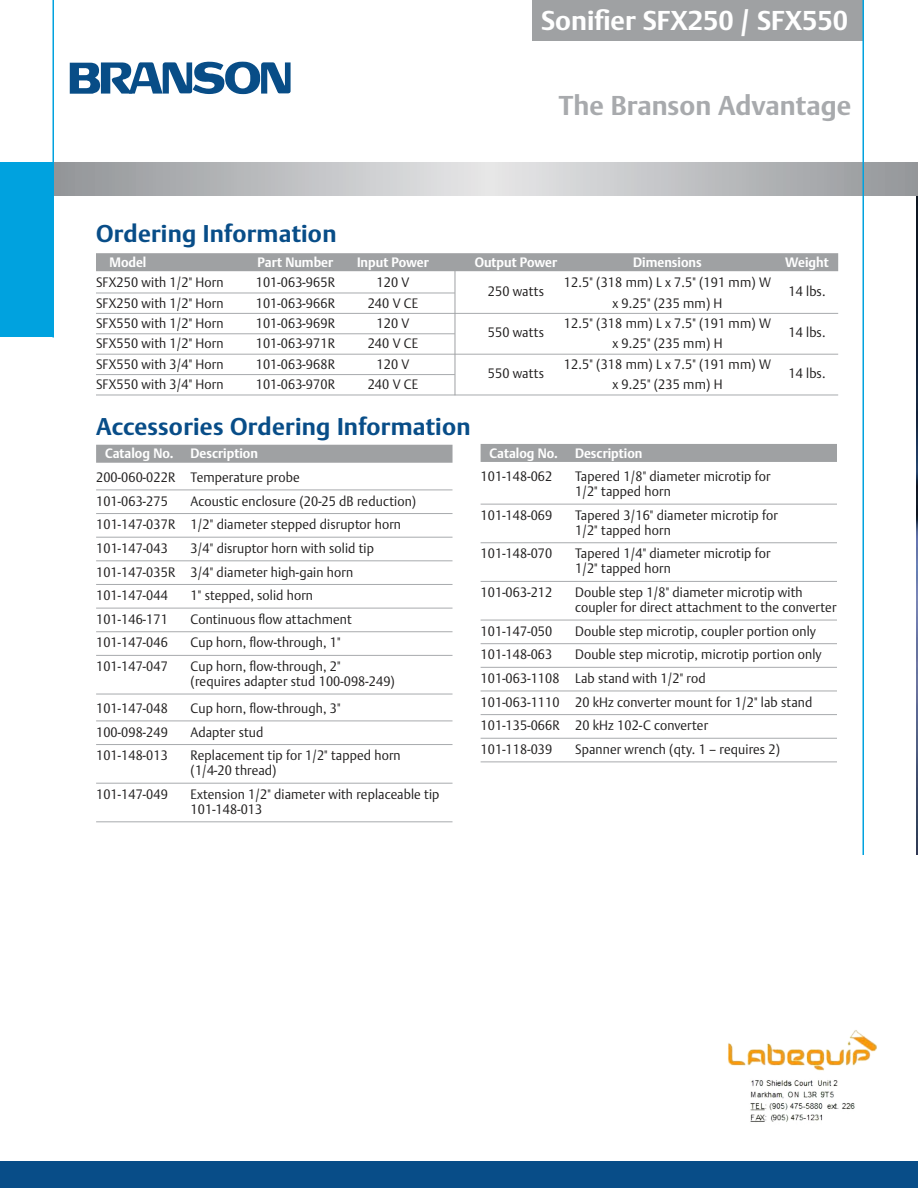
<style>
.page{position:relative;width:918px;height:1188px;background:#fff}
.page>*{position:absolute;margin:0;border:0;box-sizing:border-box;transform-origin:0 0}
.t1{font:700 27px "DTL Argo TOT";color:#fff}
.t2{font:700 27px "DTL Argo TOT";color:#a8aaad}
.t3{font:700 24px "DTL Argo TOT";letter-spacing:.01em;color:#084d88}
.t4{font:300 13.5px/23.7px "DTL Argo TOT";letter-spacing:.01em;color:#201e1e;scale:.95 1}
.t5{font:700 13.5px "DTL Argo TOT";color:#fff;scale:.95 1}
</style>
<div class="page">
<img style="left:917px;top:195px;width:1px;height:660px">
<div style="left:0;top:162px;width:54px;height:175px;background:#00a2df"></div>
<svg style="left:54px;top:162px;width:864px;height:33px;background:#bcbdc0"></svg>
<hr style="left:52px;top:0;width:2px;height:338px;background:#00a2df">
<svg style="left:70px;top:62px;width:221px;height:32px"></svg>
<div style="left:532px;top:0;width:330px;height:40px;background:#9fa1a3"></div>
<hr style="left:863px;top:0;width:1px;height:894px;background:#00a2df">
<div style="left:96px;top:445px;width:357px;height:18px;background:#9fa1a3"></div>
<hr style="left:96px;top:490px;width:357px;height:1px;background:#a8aaad">
<hr style="left:96px;top:513px;width:357px;height:1px;background:#a8aaad">
<hr style="left:96px;top:537px;width:357px;height:1px;background:#a8aaad">
<hr style="left:96px;top:560px;width:357px;height:1px;background:#a8aaad">
<hr style="left:96px;top:584px;width:357px;height:1px;background:#a8aaad">
<hr style="left:96px;top:608px;width:357px;height:1px;background:#a8aaad">
<hr style="left:96px;top:631px;width:357px;height:1px;background:#a8aaad">
<hr style="left:96px;top:655px;width:357px;height:1px;background:#a8aaad">
<hr style="left:96px;top:694px;width:357px;height:1px;background:#a8aaad">
<hr style="left:96px;top:721px;width:357px;height:1px;background:#a8aaad">
<hr style="left:96px;top:744px;width:357px;height:1px;background:#a8aaad">
<hr style="left:96px;top:783px;width:357px;height:1px;background:#a8aaad">
<hr style="left:96px;top:821px;width:357px;height:1px;background:#a8aaad">
<div style="left:481px;top:444px;width:356px;height:18px;background:#9fa1a3"></div>
<hr style="left:481px;top:504px;width:356px;height:1px;background:#a8aaad">
<hr style="left:481px;top:542px;width:356px;height:1px;background:#a8aaad">
<hr style="left:481px;top:581px;width:356px;height:1px;background:#a8aaad">
<hr style="left:481px;top:620px;width:356px;height:1px;background:#a8aaad">
<hr style="left:481px;top:643px;width:356px;height:1px;background:#a8aaad">
<hr style="left:481px;top:667px;width:356px;height:1px;background:#a8aaad">
<hr style="left:481px;top:691px;width:356px;height:1px;background:#a8aaad">
<hr style="left:481px;top:714px;width:356px;height:1px;background:#a8aaad">
<hr style="left:481px;top:738px;width:356px;height:1px;background:#a8aaad">
<hr style="left:481px;top:762px;width:356px;height:1px;background:#a8aaad">
<div style="left:96px;top:253px;width:742px;height:18px;background:#9fa1a3"></div>
<hr style="left:96px;top:293px;width:359px;height:1px;background:#a8aaad">
<hr style="left:96px;top:313px;width:742px;height:1px;background:#a8aaad">
<hr style="left:96px;top:333px;width:359px;height:1px;background:#a8aaad">
<hr style="left:96px;top:354px;width:742px;height:1px;background:#a8aaad">
<hr style="left:96px;top:374px;width:359px;height:1px;background:#a8aaad">
<hr style="left:96px;top:395px;width:742px;height:1px;background:#a8aaad">
<div style="left:0;top:863px;width:918px;height:325px;background:#084d88"></div>
<hr style="left:455px;top:271px;width:1px;height:124px;background:#9fa1a3">
<div style="left:0;top:856px;width:918px;height:305px;background:#fff"></div>
<img style="left:728px;top:1030px;width:149px;height:92px">
<h1 class="t1" style="left:541px;top:8px;width:309px">Sonifier SFX250 / SFX550</h1>
<h2 class="t3" style="left:96px;top:223px;width:242px">Ordering Information</h2>
<h1 class="t2" style="left:559px;top:94px;width:294px">The Branson Advantage</h1>
<p class="t5" style="left:110px;top:256px;width:40px">Model</p>
<p class="t5" style="left:258px;top:256px;width:81px">Part Number</p>
<p class="t5" style="left:357px;top:256px;width:77px">Input Power</p>
<p class="t5" style="left:475px;top:256px;width:88px">Output Power</p>
<p class="t5" style="left:633px;top:256px;width:74px">Dimensions</p>
<p class="t5" style="left:785px;top:256px;width:47px">Weight</p>
<p class="t4" style="left:96px;top:272px;width:136px">SFX250 with 1/2" Horn</p>
<p class="t4" style="left:256px;top:272px;width:85px">101-063-965R</p>
<p class="t4" style="left:376px;top:272px;width:36px">120 V</p>
<p class="t4" style="left:488px;top:281px;width:61px">250 watts</p>
<p class="t4" style="left:564px;top:272px;width:219px">12.5" (318 mm) L x 7.5" (191 mm) W</p>
<p class="t4" style="left:788px;top:281px;width:41px">14 lbs.</p>
<p class="t4" style="left:96px;top:292px;width:136px">SFX250 with 1/2" Horn</p>
<p class="t4" style="left:256px;top:292px;width:85px">101-063-966R</p>
<p class="t4" style="left:368px;top:292px;width:55px">240 V CE</p>
<p class="t4" style="left:612px;top:292px;width:117px">x 9.25" (235 mm) H</p>
<p class="t4" style="left:96px;top:312px;width:136px">SFX550 with 1/2" Horn</p>
<p class="t4" style="left:256px;top:312px;width:85px">101-063-969R</p>
<p class="t4" style="left:376px;top:312px;width:36px">120 V</p>
<p class="t4" style="left:488px;top:321px;width:61px">550 watts</p>
<p class="t4" style="left:564px;top:312px;width:219px">12.5" (318 mm) L x 7.5" (191 mm) W</p>
<p class="t4" style="left:788px;top:321px;width:41px">14 lbs.</p>
<p class="t4" style="left:96px;top:333px;width:136px">SFX550 with 1/2" Horn</p>
<p class="t4" style="left:256px;top:333px;width:85px">101-063-971R</p>
<p class="t4" style="left:368px;top:333px;width:55px">240 V CE</p>
<p class="t4" style="left:612px;top:333px;width:117px">x 9.25" (235 mm) H</p>
<p class="t4" style="left:96px;top:353px;width:136px">SFX550 with 3/4" Horn</p>
<p class="t4" style="left:256px;top:353px;width:85px">101-063-968R</p>
<p class="t4" style="left:376px;top:353px;width:36px">120 V</p>
<p class="t4" style="left:488px;top:362px;width:61px">550 watts</p>
<p class="t4" style="left:564px;top:353px;width:219px">12.5" (318 mm) L x 7.5" (191 mm) W</p>
<p class="t4" style="left:788px;top:362px;width:41px">14 lbs.</p>
<p class="t4" style="left:96px;top:374px;width:136px">SFX550 with 3/4" Horn</p>
<p class="t4" style="left:256px;top:374px;width:85px">101-063-970R</p>
<p class="t4" style="left:368px;top:374px;width:55px">240 V CE</p>
<p class="t4" style="left:612px;top:374px;width:117px">x 9.25" (235 mm) H</p>
<h2 class="t3" style="left:96px;top:416px;width:376px">Accessories Ordering Information</h2>
<p class="t5" style="left:105px;top:448px;width:74px">Catalog No.</p>
<p class="t5" style="left:191px;top:448px;width:72px">Description</p>
<p class="t4" style="left:96px;top:466px;width:216px">200-060-022R Temperature probe<br>101-063-275</p>
<p class="t4" style="left:96px;top:490px;width:338px;text-indent:94px">Acoustic enclosure (20-25 dB reduction)<br>101-147-037R 1/2" diameter stepped disruptor horn<br>101-147-043</p>
<p class="t4" style="left:96px;top:537px;width:294px;text-indent:95px">3/4" disruptor horn with solid tip<br>101-147-035R 3/4" diameter high-gain horn<br>101-147-044</p>
<p class="t4" style="left:191px;top:585px;width:130px">1" stepped, solid horn</p>
<p class="t4" style="left:96px;top:608px;width:77px">101-146-171</p>
<p class="t4" style="left:191px;top:608px;width:171px">Continuous flow attachment</p>
<p class="t4" style="left:96px;top:632px;width:77px">101-147-046</p>
<p class="t4" style="left:191px;top:632px;width:159px">Cup horn, flow-through, 1"</p>
<p class="t4" style="left:96px;top:655px;width:77px">101-147-047</p>
<p class="t4" style="left:191px;top:660px;width:217px;line-height:15px">Cup horn, flow-through, 2"<br>(requires adapter stud 100-098-249)</p>
<p class="t4" style="left:96px;top:697px;width:77px">101-147-048</p>
<p class="t4" style="left:191px;top:697px;width:159px">Cup horn, flow-through, 3"</p>
<p class="t4" style="left:96px;top:721px;width:77px">100-098-249</p>
<p class="t4" style="left:191px;top:721px;width:78px">Adapter stud</p>
<p class="t4" style="left:96px;top:745px;width:77px">101-148-013</p>
<p class="t4" style="left:191px;top:749px;width:223px;line-height:15px">Replacement tip for 1/2" tapped horn (1/4-20 thread)</p>
<p class="t4" style="left:96px;top:783px;width:77px">101-147-049</p>
<p class="t4" style="left:191px;top:788px;width:263px;line-height:15px">Extension 1/2" diameter with replaceable tip<br>101-148-013</p>
<p class="t5" style="left:490px;top:447px;width:74px">Catalog No.</p>
<p class="t5" style="left:575px;top:447px;width:72px">Description</p>
<p class="t4" style="left:481px;top:466px;width:77px">101-148-062</p>
<p class="t4" style="left:575px;top:470px;width:207px;line-height:15px">Tapered 1/8" diameter microtip for<br>1/2" tapped horn</p>
<p class="t4" style="left:481px;top:504px;width:77px">101-148-069</p>
<p class="t4" style="left:575px;top:509px;width:215px;line-height:15px">Tapered 3/16" diameter microtip for<br>1/2" tapped horn</p>
<p class="t4" style="left:481px;top:543px;width:77px">101-148-070</p>
<p class="t4" style="left:575px;top:547px;width:207px;line-height:15px">Tapered 1/4" diameter microtip for<br>1/2" tapped horn</p>
<p class="t4" style="left:481px;top:581px;width:77px">101-063-212</p>
<p class="t4" style="left:575px;top:586px;width:277px;line-height:15px">Double step 1/8" diameter microtip with coupler for direct attachment to the converter</p>
<p class="t4" style="left:481px;top:620px;width:77px">101-147-050</p>
<p class="t4" style="left:575px;top:620px;width:255px">Double step microtip, coupler portion only</p>
<p class="t4" style="left:481px;top:644px;width:77px">101-148-063</p>
<p class="t4" style="left:481px;top:644px;width:361px;text-indent:94px">Double step microtip, microtip portion only 101-063-1108 Lab stand with 1/2" rod<br>101-063-1110 20 kHz converter mount for 1/2" lab stand 101-135-066R 20 kHz 102-C converter<br>101-118-039</p>
<p class="t4" style="left:575px;top:738px;width:217px">Spanner wrench (qty. 1 – requires 2)</p>
</div>
